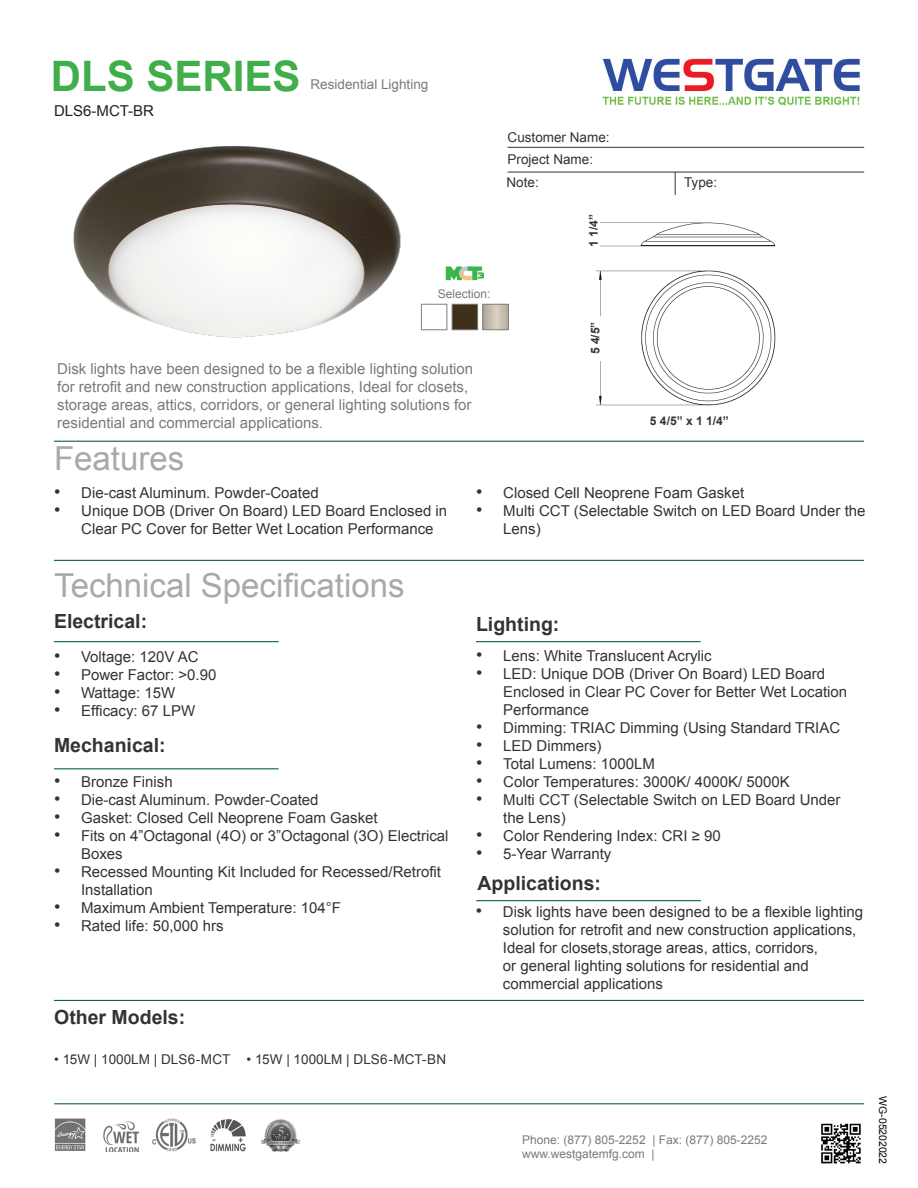
<style>
.page{position:relative;width:918px;height:1188px;background:#fff}
.page>*{position:absolute;margin:0;border:0;box-sizing:border-box;transform-origin:0 0}
.t1{font:700 42px "Arial";color:#40ae49}
.t2{font:33px "Arial";color:#a8a9ad}
.t3{font:700 19.5px "Arial";color:#333}
.t4{font:15px/18px "Arial";color:#333}
.t5{font:15px/18px "Arial";color:#323332}
.t6{font:15px "Arial";color:#787a7d}
.t7{font:15px "Arial";color:#333}
.t8{font:15px "Arial";color:#231f20}
.t9{font:13.5px "Arial";color:#333}
.t10{font:13.5px "Arial";color:#787a7d}
.t11{font:12px "Arial";color:#787a7d}
.t12{font:700 12px "Arial";color:#333}
.t13{font:10.5px "Arial";letter-spacing:-.005em;color:#040503}
.s1{font-size:18px}
.s2{color:#323332}
</style>
<div class="page">
<hr style="left:54px;top:441px;width:810px;height:1px;background:#0d6736">
<hr style="left:508px;top:147px;width:356px;height:1px;background:#333">
<svg style="left:675px;top:173px;width:1px;height:22px"></svg>
<hr style="left:508px;top:172px;width:356px;height:1px;background:#333">
<hr style="left:54px;top:560px;width:810px;height:1px;background:#0d6736">
<hr style="left:54px;top:641px;width:225px;height:1px;background:#0d6736">
<hr style="left:476px;top:641px;width:225px;height:1px;background:#0d6736">
<hr style="left:54px;top:768px;width:225px;height:1px;background:#0d6736">
<img style="left:602px;top:58px;width:258px;height:48px">
<hr style="left:54px;top:1103px;width:810px;height:1px;background:#0d6736">
<img style="left:821px;top:1123px;width:40px;height:41px">
<hr style="left:54px;top:1000px;width:810px;height:1px;background:#0d6736">
<img style="left:600px;top:222px;width:176px;height:25px">
<img style="left:596px;top:270px;width:180px;height:136px">
<div style="left:591px;top:316px;width:12px;height:44px;background:#fff"></div>
<img style="left:454px;top:306px;width:22px;height:22px">
<div style="left:452px;top:304px;width:26px;height:26px;border:1px solid #7f7f7f"></div>
<svg style="left:446px;top:267px;width:38px;height:13px"></svg>
<img style="left:73px;top:145px;width:363px;height:193px">
<hr style="left:476px;top:900px;width:225px;height:1px;background:#0d6736">
<img style="left:210px;top:1119px;width:36px;height:33px">
<img style="left:54px;top:1119px;width:32px;height:32px">
<img style="left:152px;top:1119px;width:44px;height:33px">
<img style="left:103px;top:1121px;width:36px;height:31px">
<img style="left:261px;top:1119px;width:39px;height:33px">
<div style="left:421px;top:304px;width:26px;height:26px;background:#fff;border:1px solid #7f7f7f"></div>
<div style="left:483px;top:304px;width:26px;height:26px;border:1px solid #7f7f7f"></div>
<p class="t1" style="left:51px;top:48px;width:251px">DLS SERIES</p>
<p class="t8" style="left:54px;top:100px;width:102px">DLS6-MCT-BR</p>
<p class="t10" style="left:311px;top:75px;width:119px">Residential Lighting</p>
<p class="t9" style="left:508px;top:128px;width:104px">Customer Name:</p>
<p class="t9" style="left:508px;top:150px;width:87px">Project Name:</p>
<p class="t9" style="left:507px;top:173px;width:34px">Note:</p>
<p class="t9" style="left:684px;top:173px;width:35px">Type:</p>
<p class="t12" style="left:586px;top:247px;width:34px;rotate:-90deg">1 1/4”</p>
<p class="t11" style="left:438px;top:286px;width:54px">Selection:</p>
<p class="t6" style="left:57px;top:359px;width:418px">Disk lights have been designed to be a flexible lighting solution</p>
<p class="t6" style="left:57px;top:377px;width:413px">for retrofit and new construction applications, Ideal for closets,</p>
<p class="t6" style="left:57px;top:395px;width:416px">storage areas, attics, corridors, or general lighting solutions for</p>
<p class="t6" style="left:57px;top:413px;width:267px">residential and commercial applications.</p>
<p class="t2" style="left:54px;top:437px;width:132px">Features</p>
<p class="t12" style="left:587px;top:354px;width:34px;rotate:-90deg">5 4/5”</p>
<p class="t12" style="left:650px;top:413px;width:80px">5 4/5” x 1 1/4”</p>
<p class="t5" style="left:54px;top:484px;width:266px"><span class="s1">•</span> Die-cast Aluminum. Powder-Coated</p>
<p class="t5" style="left:81px;top:502px;width:367px;text-indent:-27px"><span class="s1">•</span> Unique DOB (Driver On Board) LED Board Enclosed in<br>Clear PC Cover for Better Wet Location Performance</p>
<p class="t5" style="left:476px;top:484px;width:269px"><span class="s1">•</span> Closed Cell Neoprene Foam Gasket</p>
<p class="t4" style="left:503px;top:502px;width:364px;text-indent:-27px"><span class="s1">•</span> Multi CCT (Selectable Switch on LED Board Under the<br>Lens)</p>
<p class="t2" style="left:54px;top:564px;width:352px">Technical Specifications</p>
<p class="t3" style="left:54px;top:608px;width:95px">Electrical:</p>
<p class="t4" style="left:54px;top:648px;width:146px"><span class="s1">•</span> Voltage: 120V AC</p>
<p class="t4" style="left:54px;top:666px;width:164px"><span class="s1">•</span> Power Factor: &gt;0.90</p>
<p class="t4" style="left:54px;top:684px;width:123px"><span class="s1">•</span> Wattage: 15W</p>
<p class="t4" style="left:54px;top:702px;width:143px"><span class="s1">•</span> Efficacy: 67 LPW</p>
<p class="t3" style="left:54px;top:733px;width:113px">Mechanical:</p>
<p class="t7" style="left:54px;top:772px;width:120px"><span class="s1">•</span> Bronze Finish</p>
<p class="t4" style="left:54px;top:791px;width:266px"><span class="s1">•</span> Die-cast Aluminum. Powder-Coated</p>
<p class="t4" style="left:54px;top:809px;width:325px"><span class="s1">•</span> Gasket: Closed Cell Neoprene Foam Gasket</p>
<p class="t4" style="left:81px;top:827px;width:369px;text-indent:-27px"><span class="s1">•</span> Fits on 4”Octagonal (4O) or 3”Octagonal (3O) Electrical<br>Boxes</p>
<p class="t4" style="left:81px;top:863px;width:362px;text-indent:-27px"><span class="s1">•</span> Recessed Mounting Kit Included for Recessed/Retrofit<br>Installation</p>
<p class="t4" style="left:54px;top:899px;width:288px"><span class="s1">•</span> Maximum Ambient Temperature: 104°F</p>
<p class="t4" style="left:54px;top:917px;width:171px"><span class="s1">•</span> Rated life: 50,000 hrs</p>
<p class="t3" style="left:54px;top:1004px;width:133px">Other Models:</p>
<p class="t9" style="left:54px;top:1051px;width:178px">• 15W | <span class="s2">1000LM</span> | DLS6-MCT</p>
<p class="t9" style="left:247px;top:1051px;width:201px">• 15W | <span class="s2">1000LM</span> | DLS6-MCT-BN</p>
<p class="t3" style="left:476px;top:611px;width:85px">Lighting:</p>
<p class="t5" style="left:476px;top:647px;width:237px"><span class="s1">•</span> Lens: White Translucent Acrylic</p>
<p class="t5" style="left:503px;top:665px;width:346px;text-indent:-27px"><span class="s1">•</span> LED: Unique DOB (Driver On Board) LED Board<br>Enclosed in Clear PC Cover for Better Wet Location<br>Performance</p>
<p class="t5" style="left:476px;top:719px;width:366px"><span class="s1">•</span> Dimming: TRIAC Dimming (Using Standard TRIAC</p>
<p class="t5" style="left:476px;top:737px;width:127px"><span class="s1">•</span> LED Dimmers)</p>
<p class="t5" style="left:476px;top:755px;width:180px"><span class="s1">•</span> Total Lumens: 1000LM</p>
<p class="t5" style="left:476px;top:773px;width:315px"><span class="s1">•</span> Color Temperatures: 3000K/ 4000K/ 5000K</p>
<p class="t4" style="left:503px;top:791px;width:339px;text-indent:-27px"><span class="s1">•</span> Multi CCT (Selectable Switch on LED Board Under the Lens)</p>
<p class="t5" style="left:476px;top:827px;width:246px"><span class="s1">•</span> Color Rendering Index: CRI ≥ 90</p>
<p class="t4" style="left:476px;top:845px;width:137px"><span class="s1">•</span> 5-Year Warranty</p>
<p class="t3" style="left:478px;top:870px;width:125px">Applications:</p>
<p class="t4" style="left:503px;top:903px;width:362px;text-indent:-27px"><span class="s1">•</span> Disk lights have been designed to be a flexible lighting solution for retrofit and new construction applications, Ideal for closets,storage areas, attics, corridors,<br>or general lighting solutions for residential and commercial applications</p>
<p class="t11" style="left:522px;top:1132px;width:247px">Phone: (877) 805-2252 | Fax: (877) 805-2252</p>
<p class="t11" style="left:522px;top:1146px;width:134px">www.westgatemfg.com |</p>
<p class="t13" style="left:890px;top:1096px;width:69px;rotate:90deg">WG-05202022</p>
</div>
